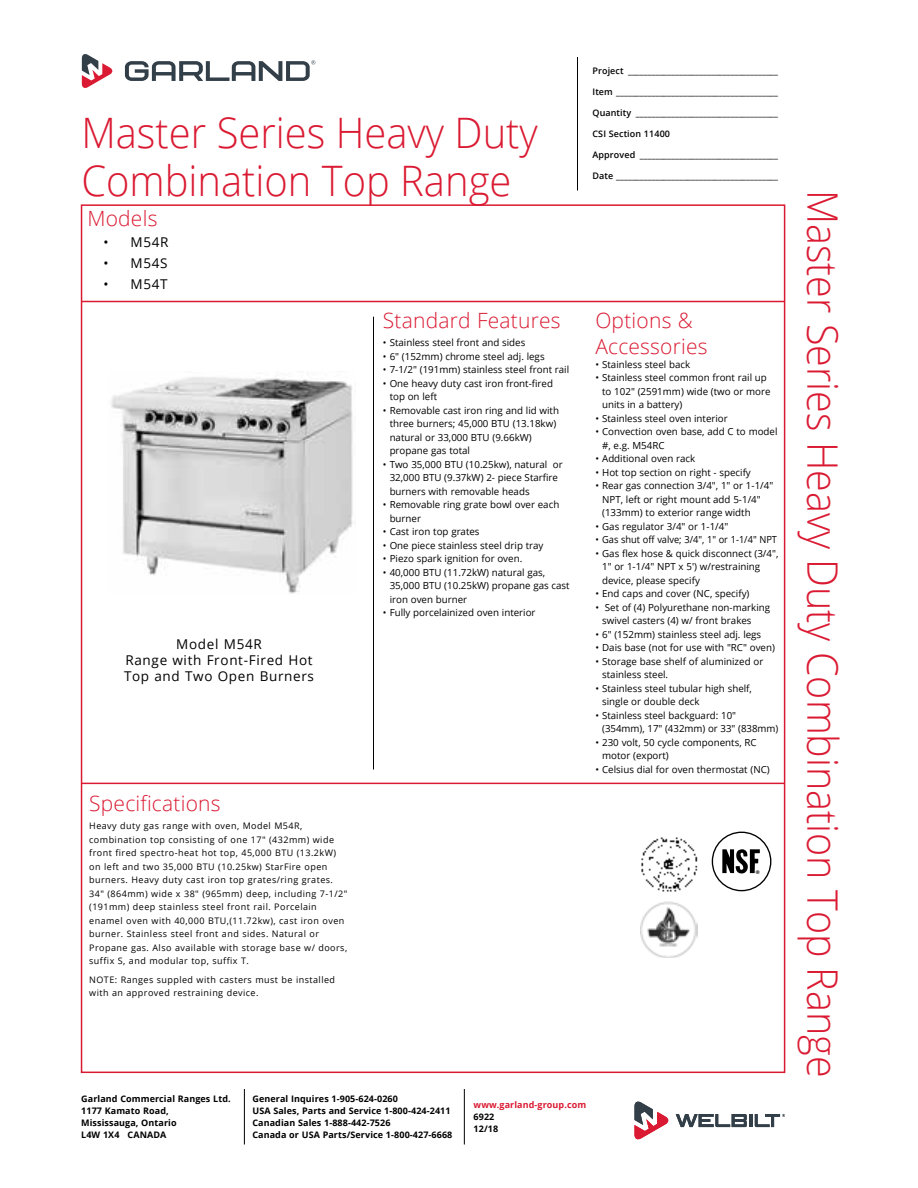
<style>
.page{position:relative;width:918px;height:1188px;background:#fff}
.page>*{position:absolute;margin:0;border:0;box-sizing:border-box;transform-origin:0 0}
.Side_Headers{font:300 42px "Open Sans";color:#da1a32;scale:.94 1}
.Header_-_Main{font:300 42px "Open Sans";color:#da1a32;scale:.95 1}
.Header_-_Specs{font:300 21px "Open Sans";letter-spacing:.01em;color:#da1a32}
.Model_Number{font:13.5px/16.2px "Open Sans";letter-spacing:.05em;color:#000}
.t1{font:9.75px/13.5px "Open Sans";color:#000}
.t2{font:9.75px "Open Sans";color:#000;scale:.95 1}
.Specifications{font:9px/13.5px "Open Sans";letter-spacing:.05em;color:#000}
.t3{font:600 9px "Open Sans";letter-spacing:.01em;color:#000}
.Bottom_Signoff{font:700 9px/12px "Open Sans";letter-spacing:.01em;color:#000}
.Bottom_Signoff-2{font:700 9px "Open Sans";letter-spacing:.01em;color:#da1a32}
.t4{font:700 5.25px "Helvetica";color:#000}
</style>
<div class="page">
<hr style="left:577px;top:57px;width:1px;height:133px;background:#000">
<svg style="left:82px;top:54px;width:31px;height:34px"></svg>
<svg style="left:125px;top:60px;width:190px;height:21px"></svg>
<hr style="left:464px;top:1089px;width:1px;height:55px;background:#000">
<hr style="left:244px;top:1089px;width:1px;height:55px;background:#000">
<svg style="left:676px;top:1114px;width:109px;height:13px"></svg>
<svg style="left:634px;top:1102px;width:35px;height:37px"></svg>
<hr style="left:373px;top:317px;width:1px;height:452px;background:#000">
<hr style="left:81px;top:301px;width:703px;height:1px;background:#da1a32">
<hr style="left:82px;top:783px;width:702px;height:1px;background:#da1a32">
<img style="left:111px;top:377px;width:242px;height:217px">
<img style="left:641px;top:837px;width:57px;height:55px">
<img style="left:640px;top:901px;width:58px;height:56px">
<div style="left:712px;top:832px;width:59px;height:59px;border:1px solid #000;border-radius:50%"></div>
<svg style="left:722px;top:849px;width:38px;height:25px"></svg>
<p class="Header_-_Main" style="left:81px;top:104px;width:482px">Master Series Heavy Duty</p>
<p class="Header_-_Main" style="left:81px;top:152px;width:454px">Combination Top Range</p>
<p class="Header_-_Specs" style="left:87px;top:204px;width:72px">Models</p>
<p class="Model_Number" style="left:104px;top:234px;width:67px">• M54R</p>
<p class="Model_Number" style="left:104px;top:255px;width:66px">• M54S</p>
<p class="Model_Number" style="left:104px;top:276px;width:66px">• M54T</p>
<p class="Model_Number" style="left:176px;top:636px;width:87px">Model M54R</p>
<p class="Model_Number" style="left:124px;top:652px;width:192px">Range with Front-Fired Hot<br>Top and Two Open Burners</p>
<p class="Header_-_Specs" style="left:383px;top:306px;width:179px">Standard Features</p>
<p class="t1" style="left:383px;top:336px;width:144px">• Stainless steel front and sides</p>
<p class="t1" style="left:383px;top:349px;width:163px">• 6" (152mm) chrome steel adj. legs</p>
<p class="t1" style="left:383px;top:363px;width:188px">• 7-1/2" (191mm) stainless steel front rail</p>
<p class="t1" style="left:390px;top:376px;width:165px;text-indent:-7px">• One heavy duty cast iron front‑fired top on left</p>
<p class="t1" style="left:390px;top:403px;width:171px;text-indent:-7px">• Removable cast iron ring and lid with three burners; 45,000 BTU (13.18kw) natural or 33,000 BTU (9.66kW) propane gas total</p>
<p class="t1" style="left:390px;top:457px;width:174px;text-indent:-7px">• Two 35,000 BTU (10.25kw), natural or<br>32,000 BTU (9.37kW) 2- piece Starfire burners with removable heads</p>
<p class="t1" style="left:390px;top:498px;width:171px;text-indent:-7px">• Removable ring grate bowl over each burner</p>
<p class="t1" style="left:383px;top:525px;width:98px">• Cast iron top grates</p>
<p class="t1" style="left:383px;top:538px;width:162px">• One piece stainless steel drip tray</p>
<p class="t1" style="left:383px;top:552px;width:141px">• Piezo spark ignition for oven.</p>
<p class="t1" style="left:390px;top:565px;width:182px;text-indent:-7px">• 40,000 BTU (11.72kW) natural gas,<br>35,000 BTU (10.25kW) propane gas cast iron oven burner</p>
<p class="t1" style="left:383px;top:606px;width:154px">• Fully porcelainized oven interior</p>
<p class="Header_-_Specs" style="left:89px;top:789px;width:133px">Specifications</p>
<p class="Specifications" style="left:89px;top:819px;width:260px">Heavy duty gas range with oven, Model M54R, combination top consisting of one 17" (432mm) wide front fired spectro‑heat hot top, 45,000 BTU (13.2kW) on left and two 35,000 BTU (10.25kw) StarFire open burners. Heavy duty cast iron top grates/ring grates.<br>34" (864mm) wide x 38" (965mm) deep, including 7-1/2" (191mm) deep stainless steel front rail. Porcelain enamel oven with 40,000 BTU,(11.72kw), cast iron oven burner. Stainless steel front and sides. Natural or Propane gas. Also available with storage base w/ doors, suffix S, and modular top, suffix T.</p>
<p class="Specifications" style="left:89px;top:973px;width:247px">NOTE: Ranges suppled with casters must be installed with an approved restraining device.</p>
<p class="t3" style="left:592px;top:64px;width:187px">Project ______________________________________</p>
<p class="t3" style="left:592px;top:85px;width:187px">Item _________________________________________</p>
<p class="t3" style="left:592px;top:106px;width:187px">Quantity ____________________________________</p>
<p class="t3" style="left:592px;top:127px;width:79px">CSI Section 11400</p>
<p class="t3" style="left:592px;top:148px;width:187px">Approved ___________________________________</p>
<p class="t3" style="left:592px;top:169px;width:187px">Date _________________________________________</p>
<p class="Header_-_Specs" style="left:595px;top:306px;width:99px">Options &amp;</p>
<p class="Header_-_Specs" style="left:595px;top:332px;width:114px">Accessories</p>
<p class="t1" style="left:595px;top:357px;width:96px">• Stainless steel back</p>
<p class="t1" style="left:602px;top:371px;width:170px;text-indent:-7px">• Stainless steel common front rail up to 102" (2591mm) wide (two or more units in a battery)</p>
<p class="t1" style="left:595px;top:411px;width:134px">• Stainless steel oven interior</p>
<p class="t1" style="left:602px;top:425px;width:177px;text-indent:-7px">• Convection oven base, add C to model #, e.g. M54RC</p>
<p class="t1" style="left:595px;top:452px;width:101px">• Additional oven rack</p>
<p class="t1" style="left:595px;top:465px;width:157px">• Hot top section on right ‑ specify</p>
<p class="t1" style="left:602px;top:479px;width:173px;text-indent:-7px">• Rear gas connection 3/4", 1" or 1-1/4"<br>NPT, left or right mount add 5-1/4" (133mm) to exterior range width</p>
<p class="t1" style="left:595px;top:519px;width:134px">• Gas regulator 3/4" or 1-1/4"</p>
<p class="t2" style="left:595px;top:533px;width:193px">• Gas shut off valve; 3/4", 1" or 1-1/4" NPT</p>
<p class="t1" style="left:602px;top:546px;width:178px;text-indent:-7px">• Gas flex hose &amp; quick disconnect (3/4",<br>1" or 1-1/4" NPT x 5') w/restraining device, please specify</p>
<p class="t1" style="left:595px;top:587px;width:156px">• End caps and cover (NC, specify)</p>
<p class="t1" style="left:602px;top:600px;width:169px;text-indent:-7px">• Set of (4) Polyurethane non‑marking swivel casters (4) w/ front brakes</p>
<p class="t1" style="left:595px;top:627px;width:167px">• 6" (152mm) stainless steel adj. legs</p>
<p class="t1" style="left:595px;top:641px;width:181px">• Dais base (not for use with "RC" oven)</p>
<p class="t1" style="left:602px;top:654px;width:163px;text-indent:-7px">• Storage base shelf of aluminized or stainless steel.</p>
<p class="t1" style="left:602px;top:681px;width:151px;text-indent:-7px">• Stainless steel tubular high shelf, single or double deck</p>
<p class="t1" style="left:602px;top:708px;width:178px;text-indent:-7px">• Stainless steel backguard: 10" (354mm), 17" (432mm) or 33" (838mm)</p>
<p class="t1" style="left:602px;top:735px;width:156px;text-indent:-7px">• 230 volt, 50 cycle components, RC motor (export)</p>
<p class="t1" style="left:595px;top:762px;width:176px">• Celsius dial for oven thermostat (NC)</p>
<p class="t4" style="left:756px;top:868px;width:5px">®</p>
<p class="Bottom_Signoff" style="left:81px;top:1092px;width:151px">Garland Commercial Ranges Ltd.</p>
<p class="Bottom_Signoff" style="left:81px;top:1104px;width:97px">1177 Kamato Road,<br>Mississauga, Ontario<br>L4W 1X4 CANADA</p>
<p class="Bottom_Signoff" style="left:252px;top:1092px;width:147px">General Inquires 1-905-624-0260</p>
<p class="Bottom_Signoff" style="left:252px;top:1104px;width:201px">USA Sales, Parts and Service 1-800-424-2411<br>Canadian Sales 1-888-442-7526<br>Canada or USA Parts/Service 1-800-427-6668</p>
<p class="Bottom_Signoff-2" style="left:474px;top:1099px;width:114px">www.garland-group.com</p>
<p class="Bottom_Signoff" style="left:474px;top:1111px;width:22px">6922</p>
<p class="Bottom_Signoff" style="left:474px;top:1123px;width:26px">12/18</p>
<p class="Side_Headers" style="left:851px;top:190px;width:946px;rotate:90deg">Master Series Heavy Duty Combination Top Range</p>
</div>
